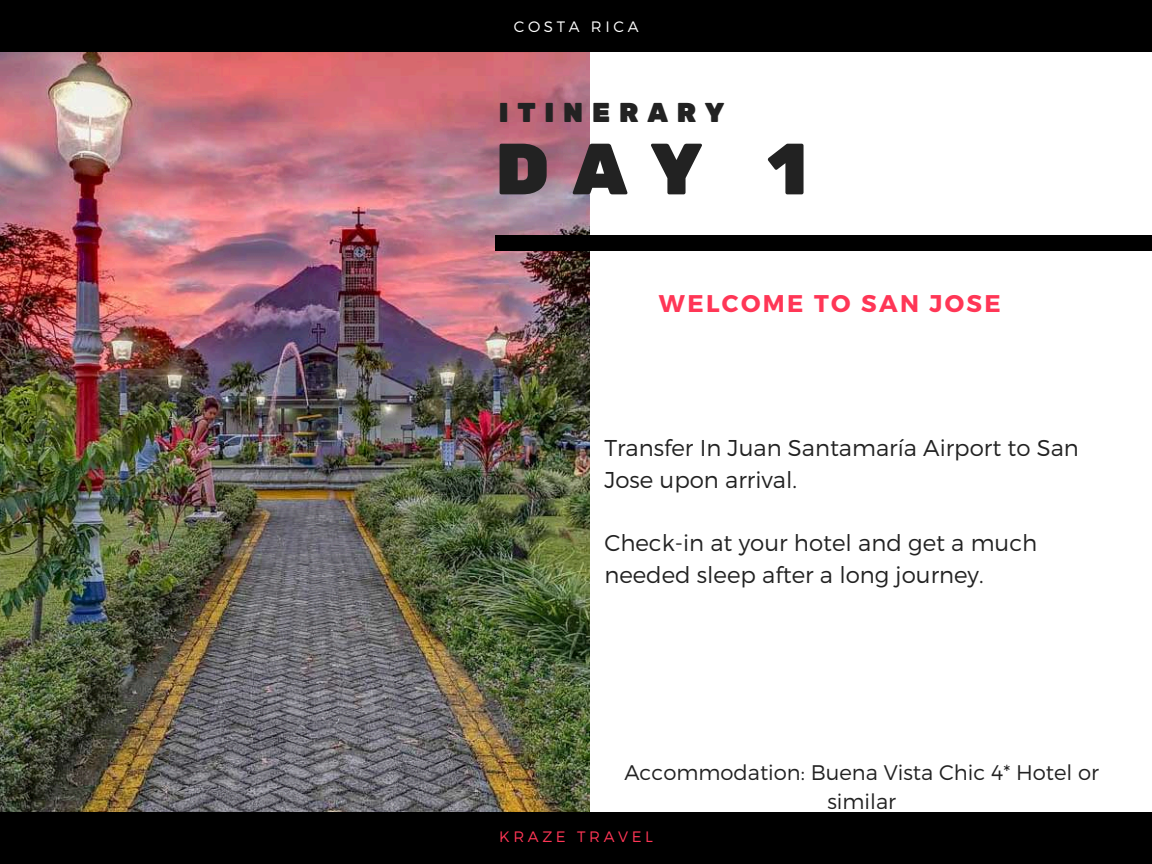
<style>
.page{position:relative;width:1152px;height:864px;background:#fff}
.page>*{position:absolute;margin:0;border:0;box-sizing:border-box;transform-origin:0 0}
.t1{font:72.45px "Rubik One";color:#222}
.t2{font:27.15px "Rubik One";letter-spacing:.3em;color:#222}
.t3{font:700 24.15px "Montserrat";letter-spacing:.1em;color:#ff3656}
.t4{font:300 22.8px/31.7px "Montserrat";color:#222}
.t5{font:300 21.15px/29.2px "Montserrat";color:#222;text-align:center}
.t6{font:300 15.15px "Montserrat";letter-spacing:.24em;color:#ff3656}
.t7{font:300 15.15px "Montserrat";letter-spacing:.24em;color:#fff}
</style>
<div class="page">
<img style="left:0;top:52px;width:590px;height:761px">
<div style="left:495px;top:235px;width:657px;height:16px;background:#000"></div>
<div style="left:0;top:0;width:1152px;height:52px;background:#000"></div>
<div style="left:0;top:813px;width:1152px;height:51px;background:#000"></div>
<p class="t7" style="left:514px;top:16px;width:126px">COSTA RICA</p>
<p class="t2" style="left:498px;top:97px;width:228px">ITINERARY</p>
<h1 class="t1" style="left:495px;top:127px;width:315px">DAY 1</h1>
<p class="t3" style="left:659px;top:288px;width:343px">WELCOME TO SAN JOSE</p>
<p class="t4" style="left:604px;top:431px;width:476px">Transfer In Juan Santamaría Airport to San<br>Jose upon arrival.</p>
<p class="t4" style="left:604px;top:526px;width:435px">Check-in at your hotel and get a much needed sleep after a long journey.</p>
<p class="t5" style="left:624px;top:756px;width:476px">Accommodation: Buena Vista Chic 4* Hotel or similar</p>
<p class="t6" style="left:499px;top:827px;width:155px">KRAZE TRAVEL</p>
</div>
